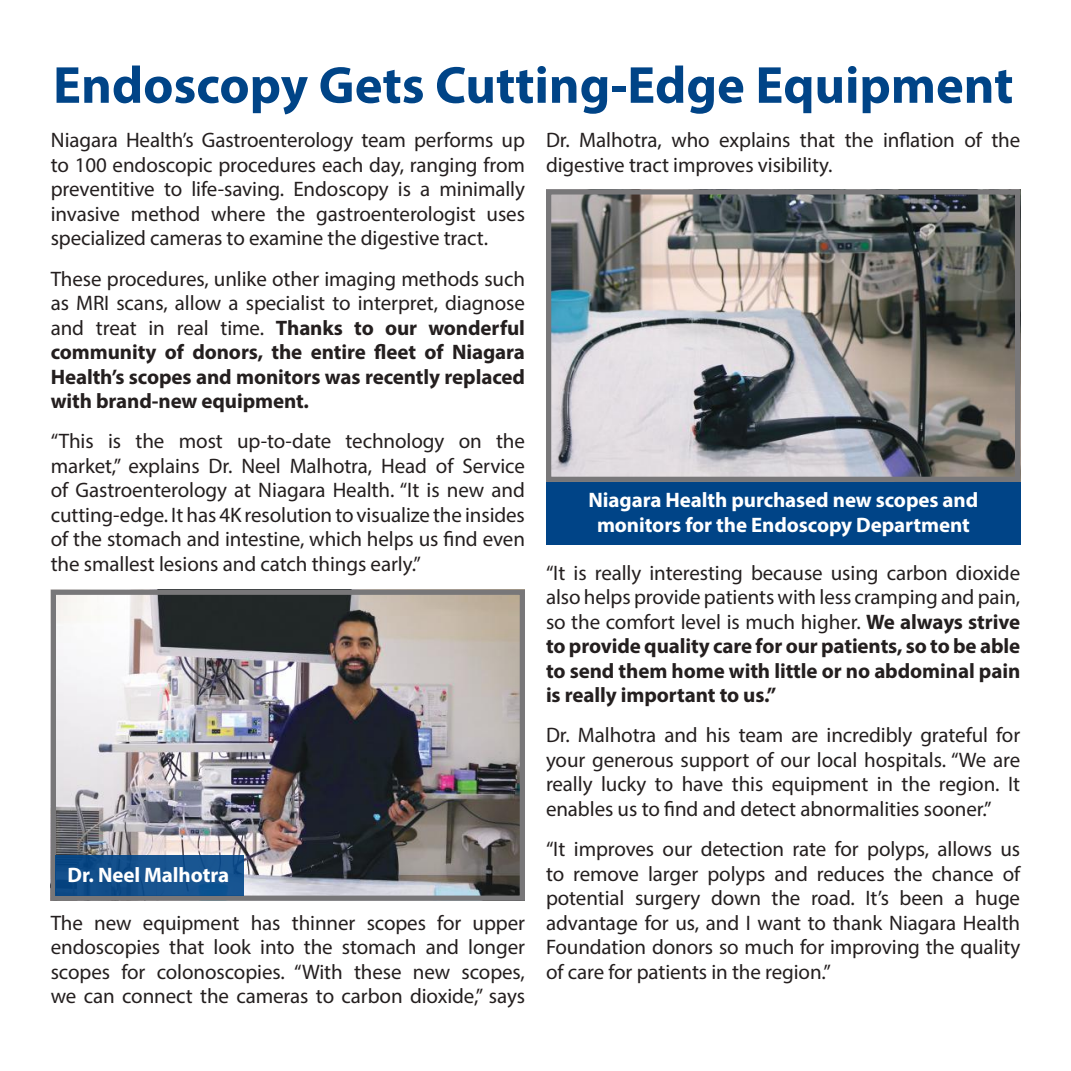
<style>
.page{position:relative;width:1071px;height:1071px;background:#fff}
.page>*{position:absolute;margin:0;border:0;box-sizing:border-box;transform-origin:0 0}
.t1{font:52.5px "Myriad Variable Concept";color:#004487}
.t2{font:21px/24.5px "Myriad Pro";letter-spacing:-.005em;color:#241f1f;text-align:justify}
.t3{font:700 21px/24.5px "Myriad Pro";letter-spacing:-.005em;color:#241f1f;text-align:justify}
.t4{font:700 21px/25.2px "Myriad Pro";letter-spacing:-.005em;color:#fff;text-align:center}
.s1{font-weight:400}
.s2{font-weight:700}
</style>
<div class="page">
<img style="left:57px;top:596px;width:462px;height:299px">
<div style="left:51px;top:590px;width:474px;height:311px;border:5px solid #787779"></div>
<img style="left:552px;top:195px;width:462px;height:281px">
<div style="left:546px;top:482px;width:474px;height:62px;background:#004487"></div>
<div style="left:546px;top:189px;width:474px;height:293px;border:5px solid #787779"></div>
<div style="left:55px;top:856px;width:189px;height:40px;background:linear-gradient(to right,#0d4985,#195793)"></div>
<h1 class="t1" style="left:53px;top:54px;width:962px">Endoscopy Gets Cutting-Edge Equipment</h1>
<p class="t2" style="left:51px;top:128px;width:476px">Niagara Health’s Gastroenterology team performs up to 100 endoscopic procedures each day, ranging from preventitive to life-saving. Endoscopy is a minimally invasive method where the gastroenterologist uses specialized cameras to examine the digestive tract.</p>
<p class="t3" style="left:51px;top:266px;width:476px"><span class="s1">These procedures, unlike other imaging methods such as MRI scans, allow a specialist to interpret, diagnose and treat in real time.</span> Thanks to our wonderful community of donors, the entire fleet of Niagara Health’s scopes and monitors was recently replaced with brand-new equipment.</p>
<p class="t2" style="left:51px;top:429px;width:476px">“This is the most up-to-date technology on the market,” explains Dr. Neel Malhotra, Head of Service of Gastroenterology at Niagara Health. “It is new and cutting-edge. It has 4K resolution to visualize the insides of the stomach and intestine, which helps us find even the smallest lesions and catch things early.”</p>
<p class="t2" style="left:546px;top:128px;width:476px">Dr. Malhotra, who explains that the inflation of the digestive tract improves visibility.</p>
<p class="t4" style="left:589px;top:487px;width:391px">Niagara Health purchased new scopes and monitors for the Endoscopy Department</p>
<p class="t2" style="left:546px;top:560px;width:476px">“It is really interesting because using carbon dioxide also helps provide patients with less cramping and pain, so the comfort level is much higher. <span class="s2">We always strive to provide quality care for our patients, so to be able to send them home with little or no abdominal pain is really important to us.”</span></p>
<p class="t2" style="left:546px;top:723px;width:476px">Dr. Malhotra and his team are incredibly grateful for your generous support of our local hospitals. “We are really lucky to have this equipment in the region. It enables us to find and detect abnormalities sooner.”</p>
<p class="t2" style="left:546px;top:836px;width:476px">“It improves our detection rate for polyps, allows us to remove larger polyps and reduces the chance of potential surgery down the road. It’s been a huge advantage for us, and I want to thank Niagara Health Foundation donors so much for improving the quality of care for patients in the region.”</p>
<p class="t4" style="left:67px;top:862px;width:163px">Dr. Neel Malhotra</p>
<p class="t2" style="left:51px;top:910px;width:476px">The new equipment has thinner scopes for upper endoscopies that look into the stomach and longer scopes for colonoscopies. “With these new scopes, we can connect the cameras to carbon dioxide,” says</p>
</div>
